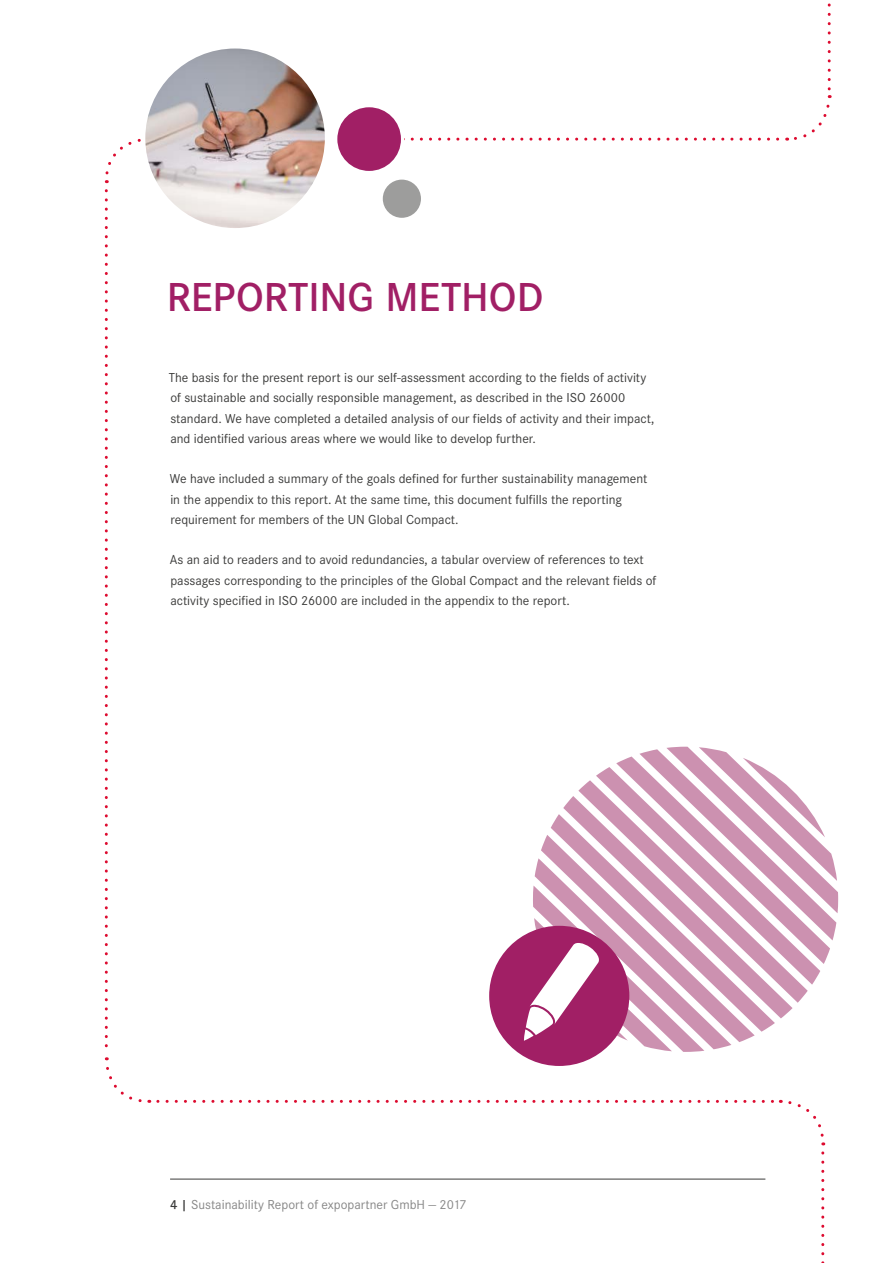
<style>
.page{position:relative;width:893px;height:1263px;background:#fff}
.page>*{position:absolute;margin:0;border:0;box-sizing:border-box;transform-origin:0 0}
.t1{font:600 42px "Corporate S";color:#a11f65}
.t2{font:13.5px/20.2px "Corporate STOT";color:#3c3c3b}
.t3{font:13.5px "Corporate STOT";color:#878787}
.s1{font-family:"Corporate S";font-weight:600;color:#3c3c3b}
</style>
<div class="page">
<hr style="left:170px;top:1179px;width:595px;height:1px;background:#3c3c3b">
<svg style="left:787px;top:3px;width:44px;height:138px"></svg>
<svg style="left:404px;top:138px;width:374px;height:3px"></svg>
<svg style="left:104px;top:138px;width:37px;height:45px"></svg>
<svg style="left:104px;top:191px;width:46px;height:912px"></svg>
<svg style="left:158px;top:1099px;width:668px;height:46px"></svg>
<svg style="left:821px;top:1153px;width:3px;height:110px"></svg>
<svg style="left:533px;top:747px;width:305px;height:305px;fill:#cc91b0"></svg>
<div style="left:489px;top:926px;width:140px;height:140px;background:#a11f65;border-radius:50%"></div>
<svg style="left:524px;top:943px;width:75px;height:98px"></svg>
<img style="left:145px;top:49px;width:180px;height:179px;border-radius:90px">
<div style="left:337px;top:107px;width:64px;height:64px;background:#a11f65;border-radius:50%"></div>
<div style="left:383px;top:180px;width:38px;height:38px;background:#9d9d9c;border-radius:50%"></div>
<h1 class="t1" style="left:167px;top:273px;width:378px">REPORTING METHOD</h1>
<p class="t2" style="left:169px;top:368px;width:487px">The basis for the present report is our self-assessment according to the fields of activity of sustainable and socially responsible management, as described in the ISO 26000 standard. We have completed a detailed analysis of our fields of activity and their impact, and identified various areas where we would like to develop further.</p>
<p class="t2" style="left:170px;top:469px;width:479px">We have included a summary of the goals defined for further sustainability management in the appendix to this report. At the same time, this document fulfills the reporting requirement for members of the UN Global Compact.</p>
<p class="t2" style="left:170px;top:550px;width:488px">As an aid to readers and to avoid redundancies, a tabular overview of references to text passages corresponding to the principles of the Global Compact and the relevant fields of activity specified in ISO 26000 are included in the appendix to the report.</p>
<p class="t3" style="left:170px;top:1197px;width:298px"><span class="s1">4 |</span> Sustainability Report of expopartner GmbH ― 2017</p>
</div>
